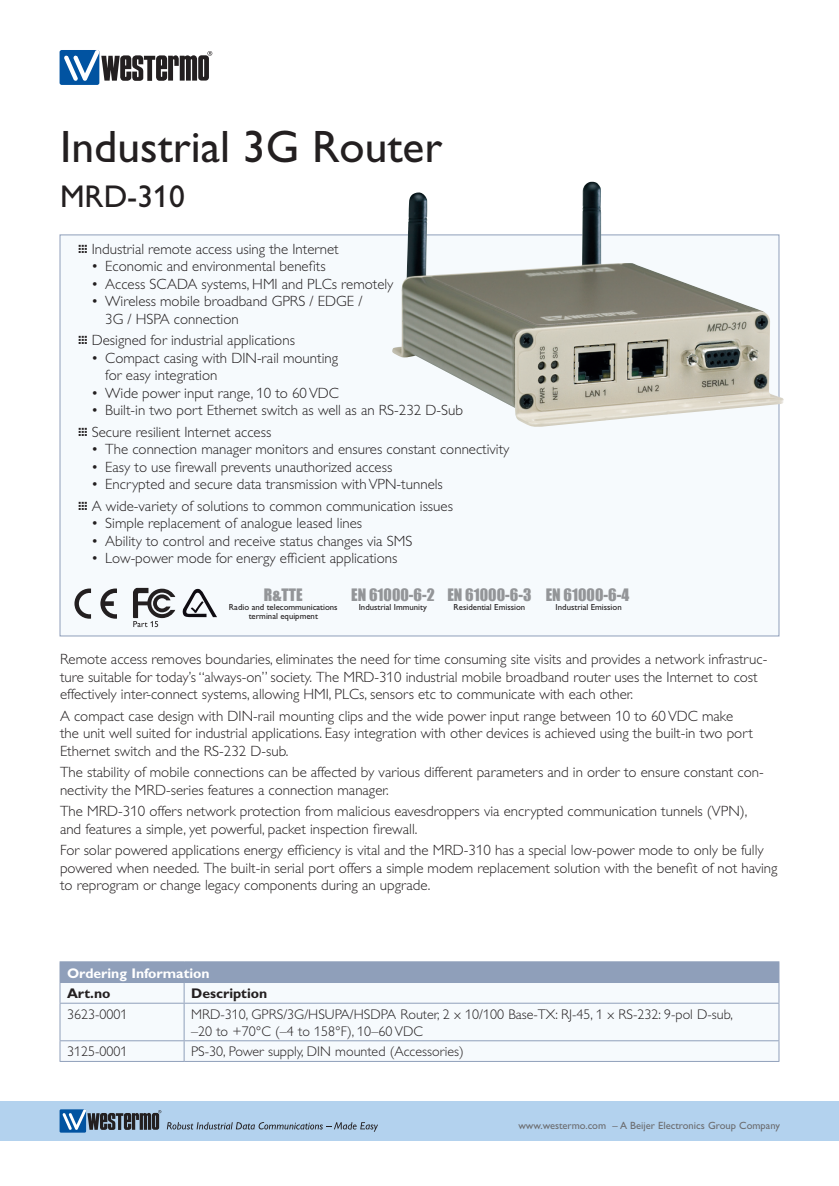
<style>
.page{position:relative;width:839px;height:1186px;background:#fff}
.page>*{position:absolute;margin:0;border:0;box-sizing:border-box;transform-origin:0 0}
.Hedline_page1{font:45.5px "Gill Alt One Mod";color:#231f20}
.Hedline2_page1{font:31.5px "Gill Alt One Mod";color:#231f20}
.t1{font:15.75px "Impact";color:#939598}
.Brödtext{font:300 14.88px/17.5px "Gill Alt One Mod";color:#231f20}
.bullet2{font:300 14.88px/17.5px "Gill Alt One Mod";color:#231f20}
.Bullet1{font:300 14.88px "Gill Alt One Mod";color:#231f20}
.Bildtext{font:300 14px/17px "Gill Alt One Mod";color:#231f20}
.Tabellrubrik{font:700 14px "Gill Alt One Mod";color:#fff}
.Bildtext-2{font:700 14px "Gill Alt One Mod";color:#231f20}
.t2{font:10.5px "Gill Alt One Mod";color:#6c6d70}
.t3{font:8.75px/8.8px "Gill Alt One Mod";color:#231f20;text-align:center}
.s1{font-weight:400}
</style>
<div class="page">
<div style="left:0;top:1101px;width:838px;height:40px;background:#b3d2ee"></div>
<div style="left:60px;top:1109px;width:26px;height:23px;background:#0153a1"></div>
<svg style="left:62px;top:1109px;width:99px;height:21px"></svg>
<svg style="left:167px;top:1122px;width:211px;height:9px"></svg>
<div style="left:60px;top:50px;width:39px;height:35px;background:#0153a1;border-radius:2px"></div>
<svg style="left:64px;top:50px;width:148px;height:31px"></svg>
<div style="left:60px;top:234px;width:719px;height:402px;background:#f6fafd;border:1px solid #8f9fba"></div>
<svg style="left:74px;top:588px;width:17px;height:30px"></svg>
<svg style="left:100px;top:588px;width:17px;height:30px"></svg>
<svg style="left:133px;top:588px;width:42px;height:39px"></svg>
<svg style="left:182px;top:588px;width:35px;height:29px"></svg>
<div style="left:60px;top:961px;width:718px;height:21px;background:#8f9fba"></div>
<div style="left:61px;top:983px;width:717px;height:78px;background:#f6fafd"></div>
<hr style="left:184px;top:961px;width:595px;height:1px;background:#8f9fba">
<hr style="left:60px;top:982px;width:124px;height:1px;background:#8f9fba">
<svg style="left:60px;top:983px;width:1px;height:19px"></svg>
<hr style="left:184px;top:982px;width:595px;height:1px;background:#8f9fba">
<svg style="left:184px;top:983px;width:1px;height:19px"></svg>
<svg style="left:778px;top:962px;width:1px;height:40px"></svg>
<hr style="left:60px;top:1002px;width:124px;height:1px;background:#8f9fba">
<hr style="left:60px;top:1003px;width:1px;height:37px;background:#8f9fba">
<hr style="left:184px;top:1002px;width:595px;height:1px;background:#8f9fba">
<hr style="left:184px;top:1003px;width:1px;height:37px;background:#8f9fba">
<hr style="left:778px;top:1003px;width:1px;height:37px;background:#8f9fba">
<hr style="left:60px;top:1040px;width:124px;height:1px;background:#8f9fba">
<svg style="left:60px;top:1041px;width:1px;height:20px"></svg>
<hr style="left:184px;top:1040px;width:595px;height:1px;background:#8f9fba">
<svg style="left:184px;top:1041px;width:1px;height:20px"></svg>
<svg style="left:778px;top:1041px;width:1px;height:20px"></svg>
<hr style="left:60px;top:1061px;width:124px;height:1px;background:#8f9fba">
<hr style="left:184px;top:1061px;width:595px;height:1px;background:#8f9fba">
<img style="left:392px;top:182px;width:392px;height:245px">
<p class="Hedline_page1" style="left:60px;top:121px;width:384px">Industrial 3G Router</p>
<p class="Hedline2_page1" style="left:60px;top:179px;width:126px">MRD-310</p>
<p class="Bullet1" style="left:78px;top:240px;width:262px"><span class="s1">…</span> Industrial remote access using the Internet</p>
<p class="bullet2" style="left:91px;top:258px;width:236px">• Economic and environmental benefits</p>
<p class="bullet2" style="left:91px;top:275px;width:303px">• Access SCADA systems, HMI and PLCs remotely</p>
<p class="bullet2" style="left:105px;top:293px;width:259px;text-indent:-14px">• Wireless mobile broadband GPRS / EDGE /<br>3G / HSPA connection</p>
<p class="Bullet1" style="left:78px;top:332px;width:218px"><span class="s1">…</span> Designed for industrial applications</p>
<p class="bullet2" style="left:105px;top:349px;width:234px;text-indent:-14px">• Compact casing with DIN-rail mounting for easy integration</p>
<p class="bullet2" style="left:91px;top:384px;width:249px">• Wide power input range, 10 to 60 VDC</p>
<p class="bullet2" style="left:91px;top:401px;width:373px">• Built-in two port Ethernet switch as well as an RS-232 D-Sub</p>
<p class="Bullet1" style="left:78px;top:423px;width:195px"><span class="s1">…</span> Secure resilient Internet access</p>
<p class="bullet2" style="left:91px;top:440px;width:419px">• The connection manager monitors and ensures constant connectivity</p>
<p class="bullet2" style="left:91px;top:458px;width:302px">• Easy to use firewall prevents unauthorized access</p>
<p class="bullet2" style="left:91px;top:475px;width:353px">• Encrypted and secure data transmission with VPN-tunnels</p>
<p class="Bullet1" style="left:78px;top:497px;width:376px"><span class="s1">…</span> A wide-variety of solutions to common communication issues</p>
<p class="bullet2" style="left:91px;top:514px;width:272px">• Simple replacement of analogue leased lines</p>
<p class="bullet2" style="left:91px;top:532px;width:322px">• Ability to control and receive status changes via SMS</p>
<p class="bullet2" style="left:91px;top:549px;width:307px">• Low-power mode for energy efficient applications</p>
<p class="t1" style="left:264px;top:583px;width:40px">R&amp;TTE</p>
<p class="t3" style="left:229px;top:603px;width:110px">Radio and telecommunications terminal equipment</p>
<p class="t1" style="left:351px;top:583px;width:85px">EN 61000-6-2</p>
<p class="t3" style="left:359px;top:603px;width:70px">Industrial Immunity</p>
<p class="t1" style="left:447px;top:583px;width:85px">EN 61000-6-3</p>
<p class="t3" style="left:453px;top:603px;width:73px">Residential Emission</p>
<p class="t1" style="left:545px;top:583px;width:85px">EN 61000-6-4</p>
<p class="t3" style="left:555px;top:603px;width:68px">Industrial Emission</p>
<p class="Brödtext" style="left:60px;top:651px;width:708px">Remote access removes boundaries, eliminates the need for time consuming site visits and provides a network infrastruc&shy;ture suitable for today’s “always-on” society. The MRD-310 industrial mobile broadband router uses the Internet to cost effectively inter-connect systems, allowing HMI, PLCs, sensors etc to communicate with each other.</p>
<p class="Brödtext" style="left:60px;top:707px;width:694px">A compact case design with DIN-rail mounting clips and the wide power input range between 10 to 60 VDC make the unit well suited for industrial applications. Easy integration with other devices is achieved using the built-in two port<br>Ethernet switch and the RS-232 D-sub.</p>
<p class="Brödtext" style="left:60px;top:763px;width:705px">The stability of mobile connections can be affected by various different parameters and in order to ensure constant con&shy;nectivity the MRD-series features a connection manager.</p>
<p class="Brödtext" style="left:60px;top:802px;width:688px">The MRD-310 offers network protection from malicious eavesdroppers via encrypted communication tunnels (VPN), and features a simple, yet powerful, packet inspection firewall.</p>
<p class="Brödtext" style="left:60px;top:841px;width:719px">For solar powered applications energy efficiency is vital and the MRD-310 has a special low-power mode to only be fully powered when needed. The built-in serial port offers a simple modem replacement solution with the benefit of not having to reprogram or change legacy components during an upgrade.</p>
<p class="Tabellrubrik" style="left:67px;top:965px;width:144px">Ordering Information</p>
<p class="Bildtext-2" style="left:67px;top:985px;width:45px">Art.no</p>
<p class="Bildtext-2" style="left:191px;top:985px;width:78px">Description</p>
<p class="Bildtext" style="left:67px;top:1005px;width:62px">3623-0001</p>
<p class="Bildtext" style="left:191px;top:1005px;width:543px">MRD-310, GPRS/3G/HSUPA/HSDPA Router, 2 x 10/100 Base-TX: RJ-45, 1 x RS-232: 9-pol D-sub, –20 to +70°C (–4 to 158°F), 10–60 VDC</p>
<p class="Bildtext" style="left:67px;top:1043px;width:62px">3125-0001</p>
<p class="Bildtext" style="left:191px;top:1043px;width:274px">PS-30, Power supply, DIN mounted (Accessories)</p>
<p class="t2" style="left:518px;top:1119px;width:263px">www.westermo.com – A Beijer Electronics Group Company</p>
</div>
